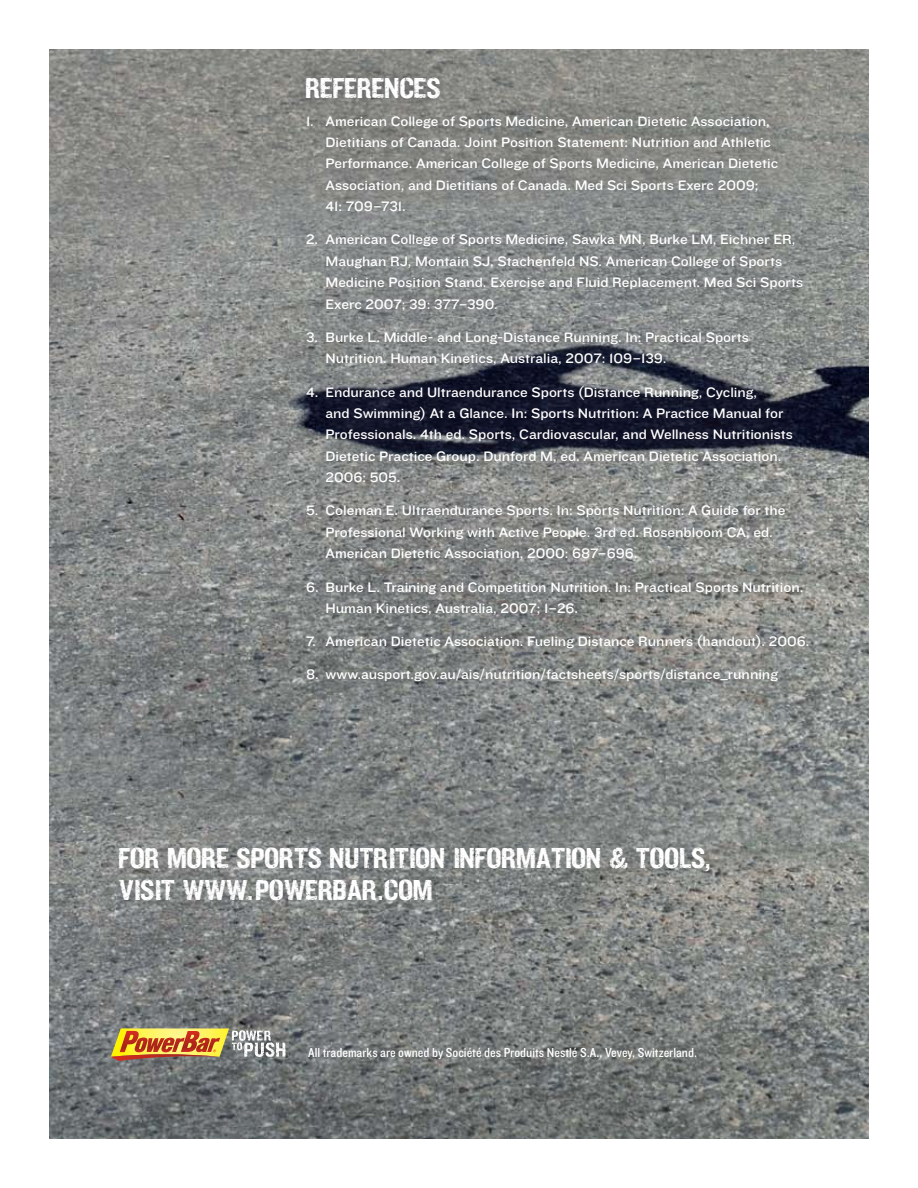
<style>
.page{position:relative;width:918px;height:1188px;background:#fff}
.page>*{position:absolute;margin:0;border:0;box-sizing:border-box;transform-origin:0 0}
.t1{font:28.5px/31.5px "Power Bar K0 Beta 50 Distressed";color:#fff}
.t2{font:14.25px/21.5px "Knockout HTF32 Junior Cruiserwt";color:#fff}
.t3{font:13.5px "Knockout HTF30 Junior Welterwt";color:#fff}
</style>
<div class="page">
<img style="left:50px;top:50px;width:819px;height:1088px">
<div style="left:285px;top:56px;width:570px;height:884px;background:#4d5053;opacity:.8"></div>
<img style="left:111px;top:1028px;width:174px;height:33px">
<h1 class="t1" style="left:306px;top:73px;width:137px">REFERENCES</h1>
<p class="t2" style="left:325px;top:110px;width:454px;text-indent:-19px">1. American College of Sports Medicine, American Dietetic Association, Dietitians of Canada. Joint Position Statement: Nutrition and Athletic Performance. American College of Sports Medicine, American Dietetic Association, and Dietitians of Canada. Med Sci Sports Exerc 2009; 41: 709–731.</p>
<p class="t2" style="left:325px;top:229px;width:479px;text-indent:-19px">2. American College of Sports Medicine, Sawka MN, Burke LM, Eichner ER, Maughan RJ, Montain SJ, Stachenfeld NS. American College of Sports Medicine Position Stand. Exercise and Fluid Replacement. Med Sci Sports Exerc 2007; 39: 377–390.</p>
<p class="t2" style="left:325px;top:327px;width:425px;text-indent:-19px">3. Burke L. Middle- and Long-Distance Running. In: Practical Sports<br>Nutrition. H uman Kinetics, Australia, 2007: 109–139.</p>
<p class="t2" style="left:326px;top:381px;width:469px;text-indent:-20px">4. Endurance and Ultraendurance Sports (Distance Running, Cycling,<br>and Swimming) At a Glance. In: Sports Nutrition: A Practice Manual for Professionals. 4th ed. Sports, Cardiovascular, and Wellness Nutritionists Dietetic Practice Group. Dunford M, ed. American Dietetic Association.<br>2006: 505.</p>
<p class="t2" style="left:326px;top:500px;width:462px;text-indent:-20px">5. Coleman E. Ultraendurance Sports. In: Sports Nutrition: A Guide for the<br>Professional Working with Active People. 3rd ed. Rosenbloom CA, ed.<br>American Dietetic Association, 2000: 687–696.</p>
<p class="t2" style="left:326px;top:576px;width:480px;text-indent:-19px">6. Burke L. Training and Competition Nutrition. In: Practical Sports Nutrition.<br>H uman Kinetics, Australia, 2007; 1–26.</p>
<p class="t2" style="left:306px;top:631px;width:505px">7. American Dietetic Association. Fueling Distance Runners (handout). 2006.</p>
<p class="t2" style="left:306px;top:664px;width:473px">8. www.ausport.gov.au/ais/nutrition/factsheets/sports/distance_running</p>
<h1 class="t1" style="left:119px;top:843px;width:595px">FOR MORE SPORTS NUTRITION INFORMATION &amp; TOOLS,<br>VISIT WWW.POWERBAR.COM</h1>
<p class="t3" style="left:308px;top:1045px;width:390px">All trademarks are owned by Société des Produits Nestlé S.A., Vevey, Switzerland.</p>
</div>
